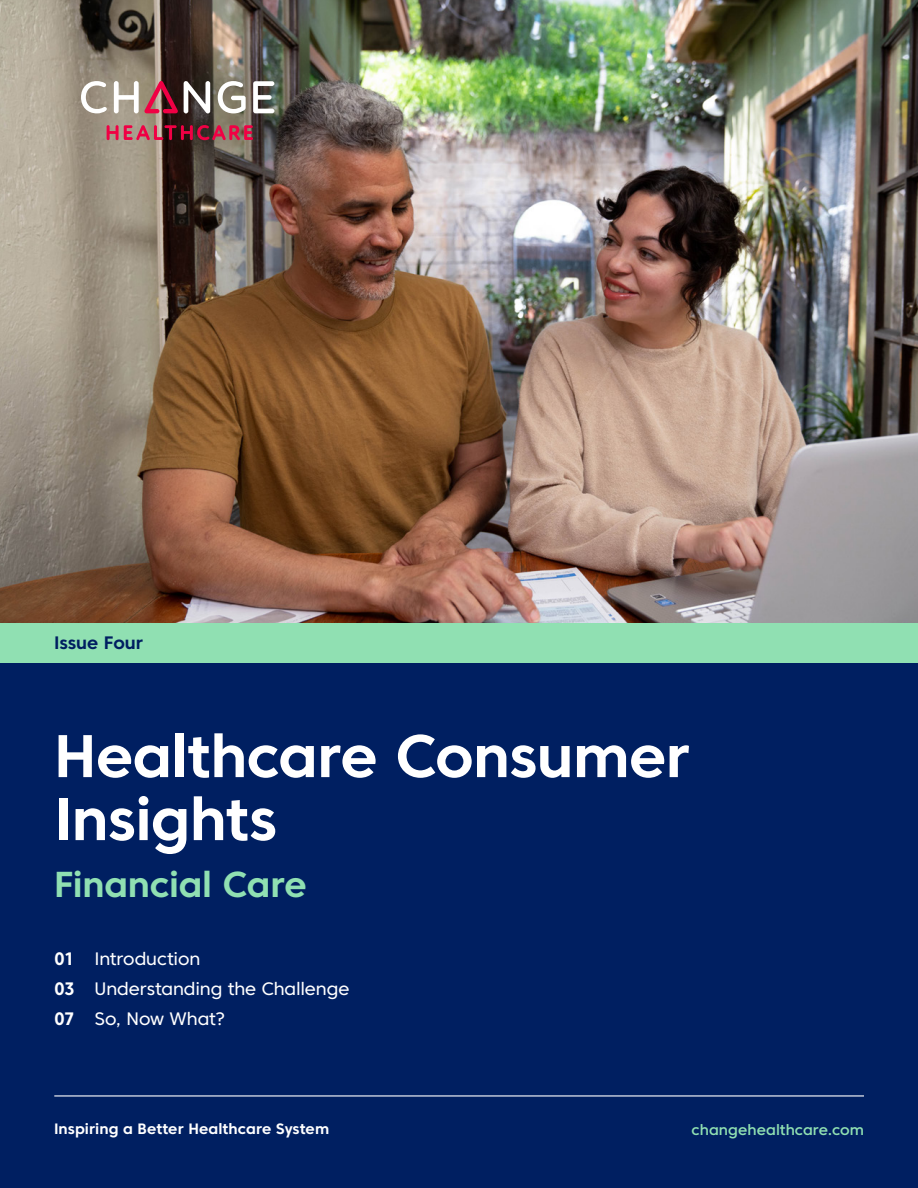
<style>
.page{position:relative;width:918px;height:1188px;background:#fff}
.page>*{position:absolute;margin:0;border:0;box-sizing:border-box;transform-origin:0 0}
.t1{font:700 60px/63px "Core Sans C 65";letter-spacing:-.01em;color:#fff}
.t2{font:700 36px "Core Sans C 65";letter-spacing:-.01em;color:#90e0b2}
.t3{font:18px "Core Sans C 45";letter-spacing:-.005em;color:#fff}
.t4{font:700 18px "Core Sans C 65";color:#001f61}
.t5{font:700 15px "Core Sans C 65";letter-spacing:.005em;color:#fff}
.t6{font:500 15px "Core Sans C 55";letter-spacing:.005em;color:#90e0b2}
.s1{font-family:"Core Sans C 65";font-weight:700}
</style>
<div class="page">
<div style="left:0;top:663px;width:918px;height:525px;background:#001f61"></div>
<div style="left:0;top:623px;width:918px;height:40px;background:#90e0b2"></div>
<img style="left:0;top:0;width:918px;height:623px">
<hr style="left:54px;top:1095px;width:810px;height:2px;background:#fff">
<svg style="left:184px;top:81px;width:26px;height:32px"></svg>
<svg style="left:81px;top:81px;width:26px;height:32px"></svg>
<svg style="left:218px;top:81px;width:28px;height:32px"></svg>
<svg style="left:253px;top:81px;width:21px;height:32px"></svg>
<svg style="left:114px;top:81px;width:64px;height:32px"></svg>
<svg style="left:107px;top:125px;width:146px;height:15px;background:#a13b4e"></svg>
<p class="t4" style="left:54px;top:632px;width:91px">Issue Four</p>
<p class="t1" style="left:54px;top:724px;width:638px">Healthcare Consumer<br>Insights</p>
<p class="t2" style="left:54px;top:862px;width:254px">Financial Care</p>
<p class="t3" style="left:54px;top:948px;width:148px"><span class="s1">01</span> Introduction</p>
<p class="t3" style="left:54px;top:978px;width:297px"><span class="s1">03</span> Understanding the Challenge</p>
<p class="t3" style="left:54px;top:1008px;width:173px"><span class="s1">07</span> So, Now What?</p>
<p class="t5" style="left:54px;top:1120px;width:277px">Inspiring a Better Healthcare System</p>
<p class="t6" style="left:692px;top:1120px;width:174px">changehealthcare.com</p>
</div>
